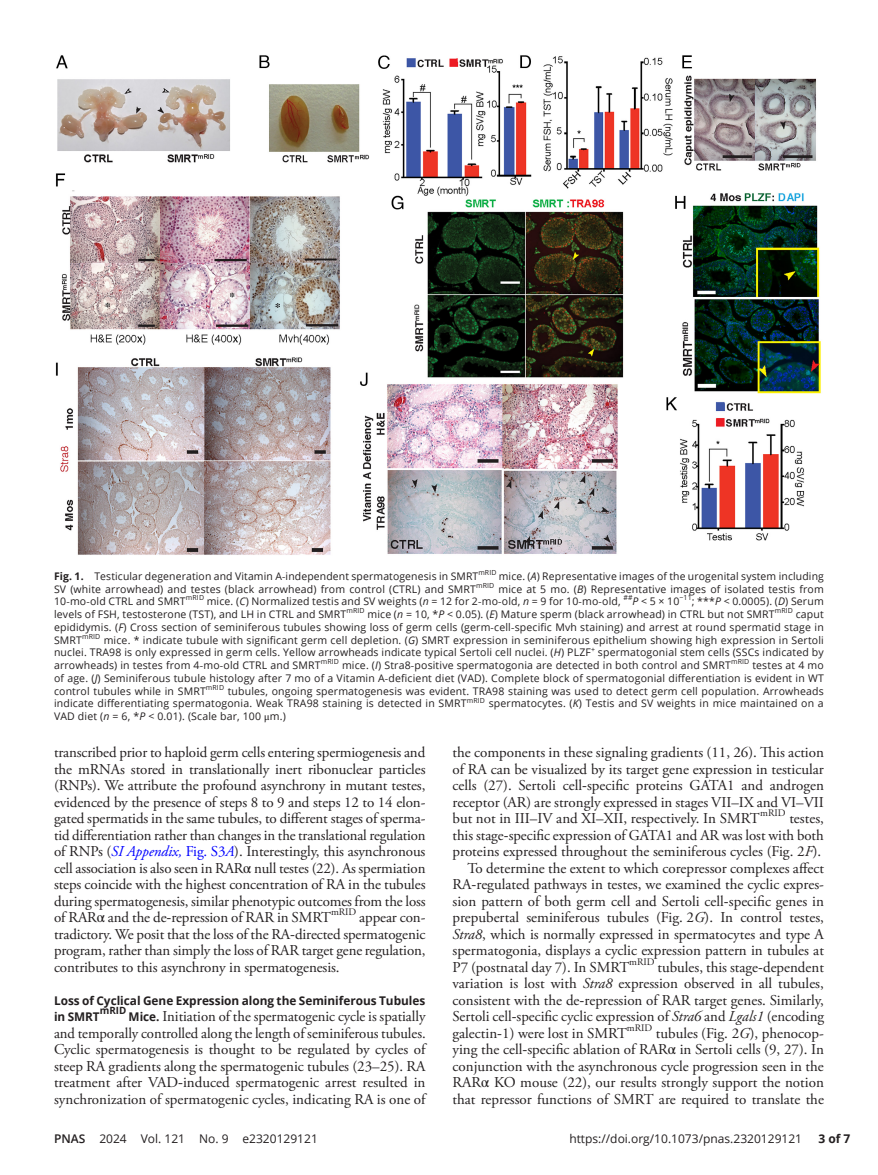
<style>
.page{position:relative;width:878px;height:1175px;background:#fff}
.page>*{position:absolute;margin:0;border:0;box-sizing:border-box;transform-origin:0 0}
.t1{font:15px/16.5px "Adobe Garamond Pro";color:#231f20;text-align:justify}
.t2{font:12px "Open Sans";color:#231f20}
.t3{font:700 12px/16.5px "Open Sans";color:#231f20}
.t4{font:10.5px/12.8px "Open Sans";letter-spacing:.015em;color:#231f20;text-align:justify}
.t5{font:10.05px "Adobe Garamond Pro";color:#231f20}
.t6{font:700 10.05px "Open Sans";color:#231f20}
.t7{font:7.05px "Open Sans";letter-spacing:.015em;color:#231f20}
.s1{font-weight:700}
.s2{font-family:"STIX"}
.s3{font-style:italic}
.s4{font-style:italic;color:#00f}
.s5{color:#00f}
.s6{font-family:"Open Sans";font-weight:700;font-size:12px}
.s7{font-weight:600}
</style>
<div class="page">
<img style="left:56px;top:55px;width:765px;height:500px">
<p class="t4" style="left:54px;top:569px;width:425px"><span class="s1">Fig. 1.</span> Testicular degeneration and Vitamin A<span class="s2">-</span>independent spermatogenesis in SMRT</p>
<p class="t7" style="left:478px;top:567px;width:19px">mRID</p>
<p class="t4" style="left:498px;top:569px;width:326px">mice. (<span class="s3">A</span>) Representative images of the urogenital system including</p>
<p class="t4" style="left:54px;top:582px;width:423px">SV (white arrowhead) and testes (black arrowhead) from control (CTRL) and SMRT</p>
<p class="t7" style="left:476px;top:580px;width:20px">mRID</p>
<p class="t4" style="left:498px;top:582px;width:327px">mice at 5 mo. (<span class="s3">B</span>) Representative images of isolated testis from</p>
<p class="t4" style="left:54px;top:595px;width:133px">10<span class="s2">-</span>mo<span class="s2">-</span>old CTRL and SMRT</p>
<p class="t7" style="left:186px;top:593px;width:20px">mRID</p>
<p class="t4" style="left:207px;top:595px;width:415px">mice. (<span class="s3">C</span>) Normalized testis and SV weights (<span class="s3">n</span> = 12 for 2<span class="s2">-</span>mo<span class="s2">-</span>old, <span class="s3">n</span> = 9 for 10<span class="s2">-</span>mo<span class="s2">-</span>old,</p>
<p class="t7" style="left:623px;top:593px;width:11px">##</p>
<p class="t4" style="left:632px;top:595px;width:48px"><span class="s3">P</span> &lt; 5 × 10</p>
<p class="t7" style="left:679px;top:593px;width:14px">−11</p>
<p class="t4" style="left:691px;top:595px;width:133px">; ***<span class="s3">P</span> &lt; 0.0005). (<span class="s3">D</span>) Serum</p>
<p class="t4" style="left:54px;top:607px;width:294px">levels of FSH, testosterone (TST), and LH in CTRL and SMRT</p>
<p class="t7" style="left:346px;top:606px;width:20px">mRID</p>
<p class="t4" style="left:367px;top:607px;width:408px">mice (<span class="s3">n</span> = 10, *<span class="s3">P</span> &lt; 0.05). (<span class="s3">E</span>) Mature sperm (black arrowhead) in CTRL but not SMRT</p>
<p class="t7" style="left:774px;top:606px;width:20px">mRID</p>
<p class="t4" style="left:54px;top:607px;width:771px;text-indent:741px">caput epididymis. (<span class="s3">F</span>) Cross section of seminiferous tubules showing loss of germ cells (germ<span class="s2">-</span>cell<span class="s2">-</span>specific Mvh staining) and arrest at round spermatid stage in SMRT</p>
<p class="t7" style="left:82px;top:631px;width:20px">mRID</p>
<p class="t4" style="left:54px;top:633px;width:771px;text-indent:50px">mice. * indicate tubule with significant germ cell depletion. (<span class="s3">G</span>) SMRT expression in seminiferous epithelium showing high expression in Sertoli nuclei. TRA98 is only expressed in germ cells. Yellow arrowheads indicate typical Sertoli cell nuclei. (<span class="s3">H</span>) PLZF</p>
<p class="t7" style="left:591px;top:644px;width:5px">+</p>
<p class="t4" style="left:597px;top:646px;width:227px">spermatogonial stem cells (SSCs indicated by</p>
<p class="t4" style="left:54px;top:658px;width:268px">arrowheads) in testes from 4<span class="s2">-</span>mo<span class="s2">-</span>old CTRL and SMRT</p>
<p class="t7" style="left:321px;top:657px;width:20px">mRID</p>
<p class="t4" style="left:342px;top:658px;width:390px">mice. (<span class="s3">I</span>) Stra8<span class="s2">-</span>positive spermatogonia are detected in both control and SMRT</p>
<p class="t7" style="left:730px;top:657px;width:20px">mRID</p>
<p class="t4" style="left:54px;top:658px;width:771px;text-indent:698px">testes at 4 mo of age. (<span class="s3">J</span>) Seminiferous tubule histology after 7 mo of a Vitamin A<span class="s2">-</span>deficient diet (VAD). Complete block of spermatogonial differentiation is evident in WT control tubules while in SMRT</p>
<p class="t7" style="left:206px;top:682px;width:20px">mRID</p>
<p class="t4" style="left:54px;top:684px;width:771px;text-indent:174px">tubules, ongoing spermatogenesis was evident. TRA98 staining was used to detect germ cell population. Arrowheads indicate differentiating spermatogonia. Weak TRA98 staining is detected in SMRT</p>
<p class="t7" style="left:466px;top:695px;width:20px">mRID</p>
<p class="t4" style="left:488px;top:697px;width:336px">spermatocytes. (<span class="s3">K</span>) Testis and SV weights in mice maintained on a</p>
<p class="t4" style="left:54px;top:709px;width:233px">VAD diet (<span class="s3">n</span> = 6, *<span class="s3">P</span> &lt; 0.01). (Scale bar, 100 <span class="s2">μ</span>m.)</p>
<p class="t1" style="left:54px;top:744px;width:373px">transcribed prior to haploid germ cells entering spermiogenesis and the mRNAs stored in translationally inert ribonuclear particles (RNPs). We attribute the profound asynchrony in mutant testes, evidenced by the presence of steps 8 to 9 and steps 12 to 14 elon&shy;gated spermatids in the same tubules, to different stages of sperma&shy;tid differentiation rather than changes in the translational regulation of RNPs (<span class="s4">SI Appendix,</span> <span class="s5">Fig. S3</span><span class="s4">A</span>). Interestingly, this asynchronous cell association is also seen in RAR<span class="s2">α</span> null testes (22). As spermiation steps coincide with the highest concentration of RA in the tubules during spermatogenesis, similar phenotypic outcomes from the loss of RAR<span class="s2">α</span> and the de<span class="s2">-</span>repression of RAR in SMRT</p>
<p class="t5" style="left:331px;top:906px;width:27px">mRID</p>
<p class="t1" style="left:54px;top:909px;width:373px;text-indent:305px">appear con&shy;tradictory. We posit that the loss of the RA<span class="s2">-</span>directed spermatogenic program, rather than simply the loss of RAR target gene regulation, contributes to this asynchrony in spermatogenesis.</p>
<p class="t3" style="left:54px;top:991px;width:372px">Loss of Cyclical Gene Expression along the Seminiferous Tubules in SMRT</p>
<p class="t6" style="left:100px;top:1003px;width:28px">mRID</p>
<p class="t1" style="left:54px;top:1008px;width:373px;text-indent:75px"><span class="s6">Mice.</span> Initiation of the spermatogenic cycle is spatially and temporally controlled along the length of seminiferous tubules.<br>Cyclic spermatogenesis is thought to be regulated by cycles of steep RA gradients along the spermatogenic tubules (23–25). RA treatment after VAD<span class="s2">-</span>induced spermatogenic arrest resulted in synchronization of spermatogenic cycles, indicating RA is one of</p>
<p class="t1" style="left:452px;top:744px;width:373px">the components in these signaling gradients (11, 26). This action of RA can be visualized by its target gene expression in testicular cells (27). Sertoli cell<span class="s2">-</span>specific proteins GATA1 and androgen receptor (AR) are strongly expressed in stages VII–IX and VI–VII but not in III–IV and XI–XII, respectively. In SMRT</p>
<p class="t5" style="left:760px;top:807px;width:27px">mRID</p>
<p class="t1" style="left:789px;top:810px;width:36px">testes,</p>
<p class="t1" style="left:452px;top:827px;width:372px">this stage<span class="s2">-</span>specific expression of GATA1 and AR was lost with both</p>
<p class="t1" style="left:452px;top:843px;width:370px">proteins expressed throughout the seminiferous cycles (Fig. 2<span class="s3">F</span>).</p>
<p class="t1" style="left:467px;top:860px;width:358px">To determine the extent to which corepressor complexes affect</p>
<p class="t1" style="left:452px;top:876px;width:373px">RA<span class="s2">-</span>regulated pathways in testes, we examined the cyclic expres-</p>
<p class="t1" style="left:452px;top:893px;width:373px">sion pattern of both germ cell and Sertoli cell<span class="s2">-</span>specific genes in</p>
<p class="t1" style="left:452px;top:909px;width:373px">prepubertal seminiferous tubules (Fig. 2<span class="s3">G</span>). In control testes,</p>
<p class="t1" style="left:452px;top:926px;width:373px"><span class="s3">Stra8</span>, which is normally expressed in spermatocytes and type A</p>
<p class="t1" style="left:452px;top:942px;width:373px">spermatogonia, displays a cyclic expression pattern in tubules at</p>
<p class="t1" style="left:452px;top:959px;width:178px">P7 (postnatal day 7). In SMRT</p>
<p class="t5" style="left:629px;top:955px;width:27px">mRID</p>
<p class="t1" style="left:452px;top:959px;width:373px;text-indent:205px">tubules, this stage<span class="s2">-</span>dependent variation is lost with <span class="s3">Stra8</span> expression observed in all tubules, consistent with the de<span class="s2">-</span>repression of RAR target genes. Similarly, Sertoli cell<span class="s2">-</span>specific cyclic expression of <span class="s3">Stra6</span> and <span class="s3">Lgals1</span> (encoding galectin<span class="s2">-</span>1) were lost in SMRT</p>
<p class="t5" style="left:626px;top:1021px;width:27px">mRID</p>
<p class="t1" style="left:452px;top:1025px;width:373px;text-indent:203px">tubules (Fig. 2<span class="s3">G</span>), phenocop&shy;ying the cell<span class="s2">-</span>specific ablation of RAR<span class="s2">α</span> in Sertoli cells (9, 27). In conjunction with the asynchronous cycle progression seen in the RAR<span class="s2">α</span> KO mouse (22), our results strongly support the notion that repressor functions of SMRT are required to translate the</p>
<p class="t2" style="left:54px;top:1130px;width:265px"><span class="s7">PNAS</span> 2024 Vol. 121 No. 9 e2320129121</p>
<p class="t2" style="left:569px;top:1130px;width:234px">https://doi.org/10.1073/pnas.2320129121</p>
<p class="t3" style="left:818px;top:1130px;width:34px">3 of 7</p>
</div>
